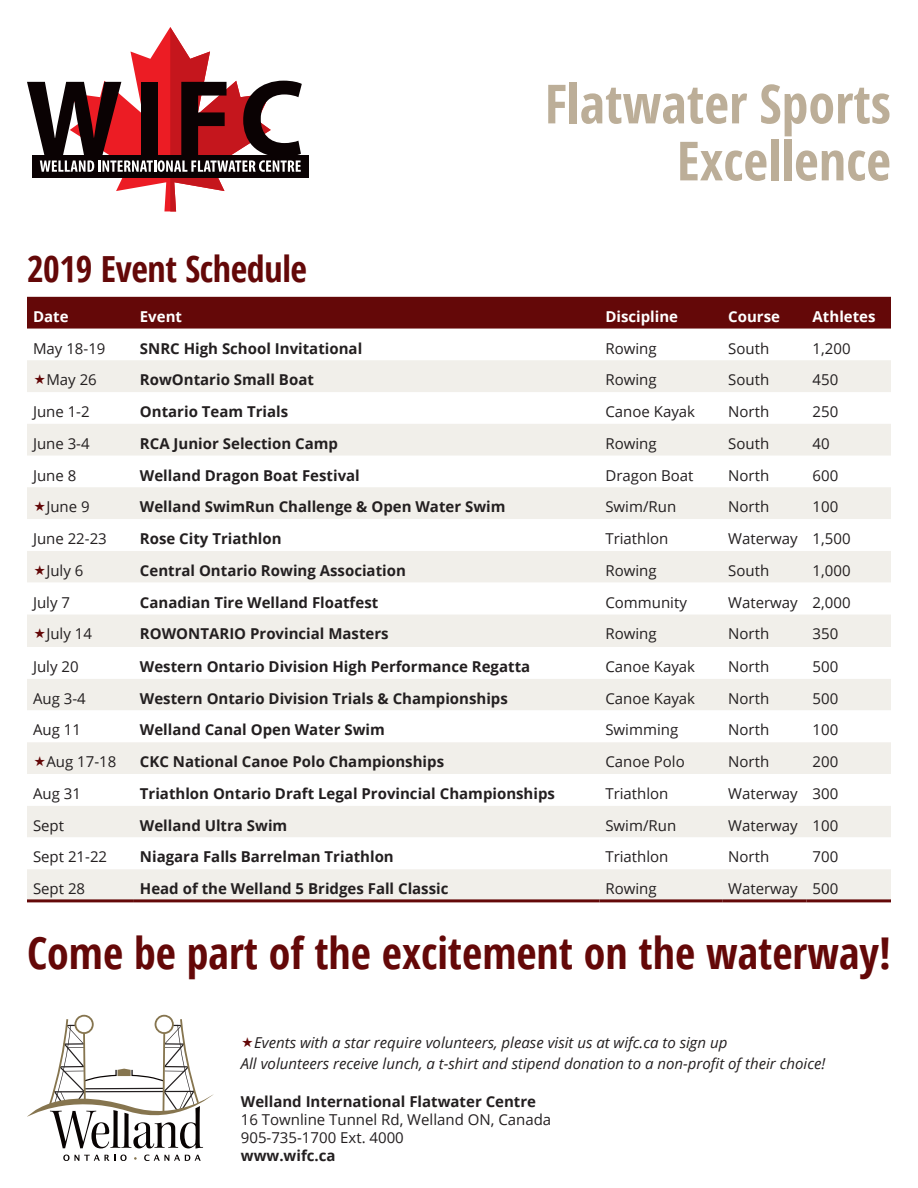
<style>
.page{position:relative;width:918px;height:1188px;background:#fff}
.page>*{position:absolute;margin:0;border:0;box-sizing:border-box;transform-origin:0 0}
.t1{font:700 condensed 54px "Open Sans";color:#bcae98}
.t2{font:700 condensed 43.8px "Open Sans";color:#640808}
.t3{font:700 condensed 36px "Open Sans";letter-spacing:-.01em;color:#640808}
.t4{font:700 15px "Open Sans";color:#231f20}
.t5{font:15px "Open Sans";color:#231f20}
.t6{font:italic 15px "Open Sans";color:#231f20}
.t7{font:700 15px "Open Sans";color:#fff}
</style>
<div class="page">
<div style="left:32px;top:155px;width:277px;height:22px;background:#0a0203"></div>
<svg style="left:27px;top:27px;width:275px;height:184px"></svg>
<div style="left:27px;top:297px;width:864px;height:32px;background:#640808"></div>
<svg style="left:27px;top:360px;width:864px;height:539px;fill:#f1efea"></svg>
<svg style="left:27px;top:519px;width:864px;height:350px"></svg>
<hr style="left:27px;top:899px;width:107px;height:3px;background:#640808">
<hr style="left:134px;top:899px;width:465px;height:3px;background:#640808">
<hr style="left:599px;top:899px;width:123px;height:3px;background:#640808">
<hr style="left:722px;top:899px;width:85px;height:3px;background:#640808">
<hr style="left:807px;top:899px;width:84px;height:3px;background:#640808">
<svg style="left:63px;top:1155px;width:64px;height:6px"></svg>
<svg style="left:144px;top:1155px;width:57px;height:6px"></svg>
<svg style="left:27px;top:1015px;width:187px;height:134px"></svg>
<svg style="left:35px;top:374px;width:10px;height:10px"></svg>
<svg style="left:35px;top:501px;width:10px;height:10px"></svg>
<svg style="left:35px;top:565px;width:10px;height:10px"></svg>
<svg style="left:35px;top:628px;width:10px;height:10px"></svg>
<svg style="left:35px;top:756px;width:10px;height:10px"></svg>
<p class="t3" style="left:27px;top:244px;width:282px">2019 Event Schedule</p>
<p class="t1" style="left:545px;top:66px;width:348px">Flatwater Sports</p>
<p class="t1" style="left:677px;top:123px;width:216px">Excellence</p>
<p class="t7" style="left:33px;top:306px;width:37px">Date</p>
<p class="t7" style="left:140px;top:306px;width:44px">Event</p>
<p class="t7" style="left:605px;top:306px;width:74px">Discipline</p>
<p class="t7" style="left:728px;top:306px;width:53px">Course</p>
<p class="t7" style="left:813px;top:306px;width:64px">Athletes</p>
<p class="t5" style="left:33px;top:338px;width:74px">May 18-19</p>
<p class="t4" style="left:140px;top:337px;width:224px">SNRC High School Invitational</p>
<p class="t5" style="left:605px;top:338px;width:53px">Rowing</p>
<p class="t5" style="left:728px;top:338px;width:43px">South</p>
<p class="t5" style="left:813px;top:338px;width:39px">1,200</p>
<p class="t5" style="left:46px;top:370px;width:52px">May 26</p>
<p class="t4" style="left:140px;top:369px;width:176px">RowOntario Small Boat</p>
<p class="t5" style="left:605px;top:370px;width:53px">Rowing</p>
<p class="t5" style="left:728px;top:370px;width:43px">South</p>
<p class="t5" style="left:813px;top:370px;width:27px">450</p>
<p class="t5" style="left:33px;top:401px;width:58px">June 1-2</p>
<p class="t4" style="left:140px;top:401px;width:150px">Ontario Team Trials</p>
<p class="t5" style="left:605px;top:401px;width:91px">Canoe Kayak</p>
<p class="t5" style="left:728px;top:401px;width:42px">North</p>
<p class="t5" style="left:813px;top:401px;width:27px">250</p>
<p class="t5" style="left:33px;top:433px;width:58px">June 3-4</p>
<p class="t4" style="left:140px;top:433px;width:200px">RCA Junior Selection Camp</p>
<p class="t5" style="left:605px;top:433px;width:53px">Rowing</p>
<p class="t5" style="left:728px;top:433px;width:43px">South</p>
<p class="t5" style="left:813px;top:433px;width:19px">40</p>
<p class="t5" style="left:33px;top:465px;width:45px">June 8</p>
<p class="t4" style="left:140px;top:464px;width:221px">Welland Dragon Boat Festival</p>
<p class="t5" style="left:605px;top:465px;width:90px">Dragon Boat</p>
<p class="t5" style="left:728px;top:465px;width:42px">North</p>
<p class="t5" style="left:813px;top:465px;width:27px">600</p>
<p class="t5" style="left:46px;top:497px;width:45px">June 9</p>
<p class="t4" style="left:140px;top:496px;width:367px">Welland SwimRun Challenge &amp; Open Water Swim</p>
<p class="t5" style="left:605px;top:497px;width:72px">Swim/Run</p>
<p class="t5" style="left:728px;top:497px;width:42px">North</p>
<p class="t5" style="left:813px;top:497px;width:27px">100</p>
<p class="t5" style="left:33px;top:528px;width:75px">June 22-23</p>
<p class="t4" style="left:140px;top:528px;width:143px">Rose City Triathlon</p>
<p class="t5" style="left:605px;top:528px;width:65px">Triathlon</p>
<p class="t5" style="left:728px;top:528px;width:71px">Waterway</p>
<p class="t5" style="left:813px;top:528px;width:39px">1,500</p>
<p class="t5" style="left:46px;top:560px;width:39px">July 6</p>
<p class="t4" style="left:140px;top:560px;width:268px">Central Ontario Rowing Association</p>
<p class="t5" style="left:605px;top:560px;width:53px">Rowing</p>
<p class="t5" style="left:728px;top:560px;width:43px">South</p>
<p class="t5" style="left:813px;top:560px;width:39px">1,000</p>
<p class="t5" style="left:33px;top:592px;width:39px">July 7</p>
<p class="t4" style="left:140px;top:592px;width:240px">Canadian Tire Welland Floatfest</p>
<p class="t5" style="left:605px;top:592px;width:83px">Community</p>
<p class="t5" style="left:728px;top:592px;width:71px">Waterway</p>
<p class="t5" style="left:813px;top:592px;width:39px">2,000</p>
<p class="t5" style="left:46px;top:624px;width:47px">July 14</p>
<p class="t4" style="left:140px;top:623px;width:250px">ROWONTARIO Provincial Masters</p>
<p class="t5" style="left:605px;top:624px;width:53px">Rowing</p>
<p class="t5" style="left:728px;top:624px;width:42px">North</p>
<p class="t5" style="left:813px;top:624px;width:27px">350</p>
<p class="t5" style="left:33px;top:656px;width:47px">July 20</p>
<p class="t4" style="left:140px;top:656px;width:392px">Western Ontario Division High Performance Regatta</p>
<p class="t5" style="left:605px;top:656px;width:91px">Canoe Kayak</p>
<p class="t5" style="left:728px;top:656px;width:42px">North</p>
<p class="t5" style="left:813px;top:656px;width:27px">500</p>
<p class="t5" style="left:33px;top:688px;width:54px">Aug 3-4</p>
<p class="t4" style="left:140px;top:688px;width:370px">Western Ontario Division Trials &amp; Championships</p>
<p class="t5" style="left:605px;top:688px;width:91px">Canoe Kayak</p>
<p class="t5" style="left:728px;top:688px;width:42px">North</p>
<p class="t5" style="left:813px;top:688px;width:27px">500</p>
<p class="t5" style="left:33px;top:720px;width:49px">Aug 11</p>
<p class="t4" style="left:140px;top:719px;width:246px">Welland Canal Open Water Swim</p>
<p class="t5" style="left:605px;top:720px;width:74px">Swimming</p>
<p class="t5" style="left:728px;top:720px;width:42px">North</p>
<p class="t5" style="left:813px;top:720px;width:27px">100</p>
<p class="t5" style="left:46px;top:752px;width:71px">Aug 17-18</p>
<p class="t4" style="left:140px;top:751px;width:306px">CKC National Canoe Polo Championships</p>
<p class="t5" style="left:605px;top:751px;width:81px">Canoe Polo</p>
<p class="t5" style="left:728px;top:751px;width:42px">North</p>
<p class="t5" style="left:813px;top:751px;width:27px">200</p>
<p class="t5" style="left:33px;top:783px;width:49px">Aug 31</p>
<p class="t4" style="left:140px;top:783px;width:417px">Triathlon Ontario Draft Legal Provincial Championships</p>
<p class="t5" style="left:605px;top:783px;width:65px">Triathlon</p>
<p class="t5" style="left:728px;top:783px;width:71px">Waterway</p>
<p class="t5" style="left:813px;top:783px;width:27px">300</p>
<p class="t5" style="left:33px;top:815px;width:33px">Sept</p>
<p class="t4" style="left:140px;top:815px;width:149px">Welland Ultra Swim</p>
<p class="t5" style="left:605px;top:815px;width:72px">Swim/Run</p>
<p class="t5" style="left:728px;top:815px;width:71px">Waterway</p>
<p class="t5" style="left:813px;top:815px;width:27px">100</p>
<p class="t5" style="left:33px;top:847px;width:76px">Sept 21-22</p>
<p class="t4" style="left:140px;top:846px;width:255px">Niagara Falls Barrelman Triathlon</p>
<p class="t5" style="left:605px;top:847px;width:65px">Triathlon</p>
<p class="t5" style="left:728px;top:847px;width:42px">North</p>
<p class="t5" style="left:813px;top:847px;width:27px">700</p>
<p class="t5" style="left:33px;top:878px;width:54px">Sept 28</p>
<p class="t4" style="left:140px;top:878px;width:310px">Head of the Welland 5 Bridges Fall Classic</p>
<p class="t5" style="left:605px;top:878px;width:53px">Rowing</p>
<p class="t5" style="left:728px;top:878px;width:71px">Waterway</p>
<p class="t5" style="left:813px;top:878px;width:27px">500</p>
<p class="t2" style="left:27px;top:923px;width:865px">Come be part of the excitement on the waterway!</p>
<p class="t6" style="left:254px;top:1033px;width:475px">Events with a star require volunteers, please visit us at wifc.ca to sign up</p>
<p class="t6" style="left:241px;top:1054px;width:586px">All volunteers receive lunch, a t-shirt and stipend donation to a non-profit of their choice!</p>
<p class="t4" style="left:241px;top:1091px;width:297px">Welland International Flatwater Centre</p>
<p class="t5" style="left:241px;top:1109px;width:312px">16 Townline Tunnel Rd, Welland ON, Canada</p>
<p class="t5" style="left:241px;top:1127px;width:165px">905-735-1700 Ext. 4000</p>
<p class="t4" style="left:241px;top:1145px;width:96px">www.wifc.ca</p>
</div>
